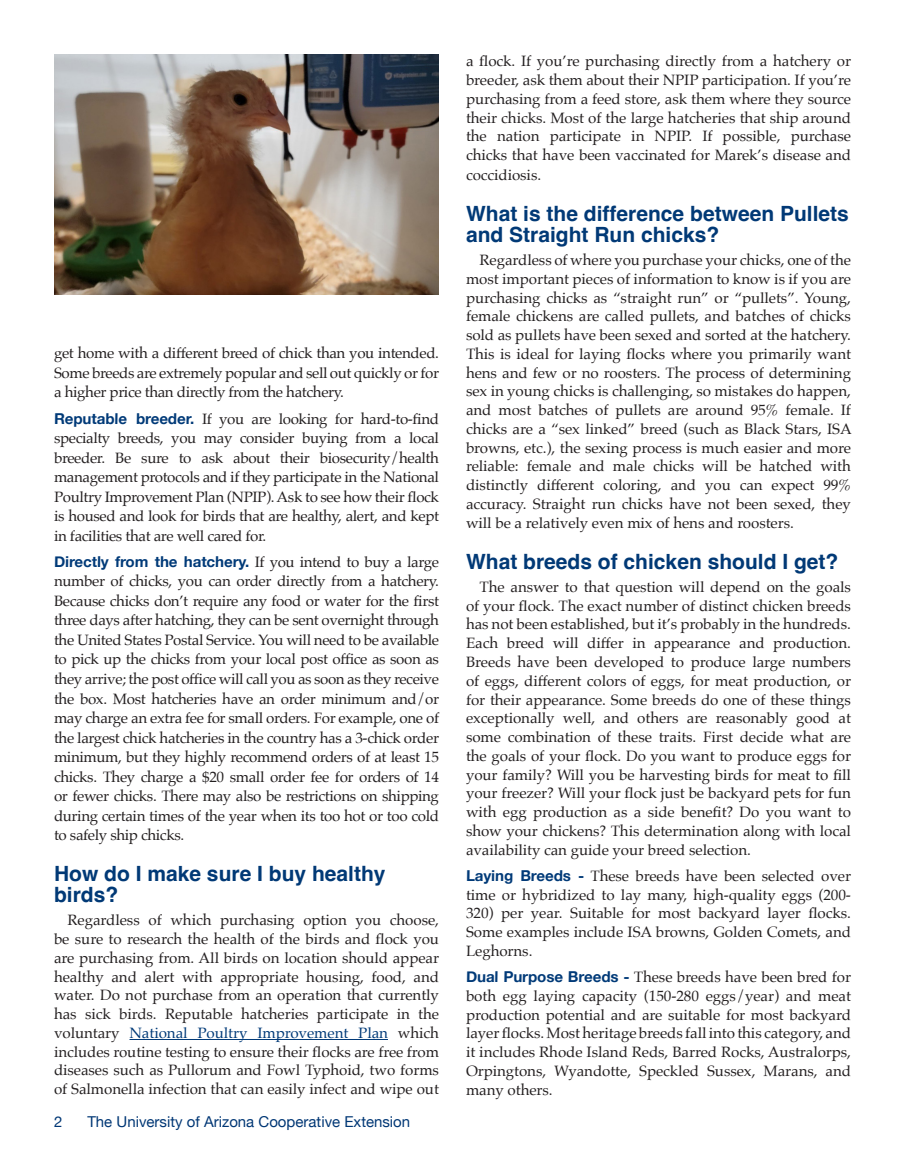
<style>
.page{position:relative;width:905px;height:1175px;background:#fff}
.page>*{position:absolute;margin:0;border:0;box-sizing:border-box;transform-origin:0 0}
.Body_text{font:700 21px/21px "Helvetica";color:#013976}
.Body_text-2{font:15px/18.8px "Palatino";color:#231f20;text-align:justify}
.t1{font:15px "Helvetica Neue";color:#013775}
.s1{font-family:"Helvetica Neue";font-weight:700;color:#013a78}
.s2{color:#013a78}
</style>
<div class="page">
<hr style="left:129px;top:1039px;width:259px;height:1px;background:#013a78">
<img style="left:54px;top:54px;width:385px;height:240px">
<p class="Body_text-2" style="left:54px;top:343px;width:387px;line-height:19.5px">get home with a different breed of chick than you intended.<br>Some breeds are extremely popular and sell out quickly or for a higher price than directly from the hatchery.</p>
<p class="Body_text-2" style="left:54px;top:409px;width:387px;line-height:19.5px"><span class="s1">Reputable breeder.</span> If you are looking for hard-to-find specialty breeds, you may consider buying from a local breeder. Be sure to ask about their biosecurity/health management protocols and if they participate in the National Poultry Improvement Plan (NPIP). Ask to see how their flock is housed and look for birds that are healthy, alert, and kept in facilities that are well cared for.</p>
<p class="Body_text-2" style="left:54px;top:552px;width:387px;line-height:19.5px"><span class="s1">Directly from the hatchery.</span> If you intend to buy a large number of chicks, you can order directly from a hatchery.<br>Because chicks don’t require any food or water for the first three days after hatching, they can be sent overnight through the United States Postal Service. You will need to be available to pick up the chicks from your local post office as soon as they arrive; the post office will call you as soon as they receive the box. Most hatcheries have an order minimum and/or may charge an extra fee for small orders. For example, one of the largest chick hatcheries in the country has a 3-chick order minimum, but they highly recommend orders of at least 15 chicks. They charge a $20 small order fee for orders of 14 or fewer chicks. There may also be restrictions on shipping during certain times of the year when its too hot or too cold to safely ship chicks.</p>
<p class="Body_text" style="left:54px;top:865px;width:333px">How do I make sure I buy healthy birds?</p>
<p class="Body_text-2" style="left:54px;top:910px;width:387px;text-indent:14px">Regardless of which purchasing option you choose, be sure to research the health of the birds and flock you are purchasing from. All birds on location should appear healthy and alert with appropriate housing, food, and water. Do not purchase from an operation that currently has sick birds. Reputable hatcheries participate in the voluntary <span class="s2">National Poultry Improvement Plan</span> which includes routine testing to ensure their flocks are free from diseases such as Pullorum and Fowl Typhoid, two forms of Salmonella infection that can easily infect and wipe out</p>
<p class="t1" style="left:54px;top:1110px;width:10px">2</p>
<p class="t1" style="left:87px;top:1111px;width:324px">The University of Arizona Cooperative Extension</p>
<p class="Body_text-2" style="left:466px;top:52px;width:387px">a flock. If you’re purchasing directly from a hatchery or breeder, ask them about their NPIP participation. If you’re purchasing from a feed store, ask them where they source their chicks. Most of the large hatcheries that ship around the nation participate in NPIP. If possible, purchase chicks that have been vaccinated for Marek’s disease and coccidiosis.</p>
<p class="Body_text" style="left:466px;top:205px;width:384px">What is the difference between Pullets and Straight Run chicks?</p>
<p class="Body_text-2" style="left:466px;top:250px;width:388px;text-indent:14px">Regardless of where you purchase your chicks, one of the most important pieces of information to know is if you are purchasing chicks as “straight run” or “pullets”. Young, female chickens are called pullets, and batches of chicks sold as pullets have been sexed and sorted at the hatchery.<br>This is ideal for laying flocks where you primarily want hens and few or no roosters. The process of determining sex in young chicks is challenging, so mistakes do happen, and most batches of pullets are around 95% female. If chicks are a “sex linked” breed (such as Black Stars, ISA browns, etc.), the sexing process is much easier and more reliable: female and male chicks will be hatched with distinctly different coloring, and you can expect 99% accuracy. Straight run chicks have not been sexed, they will be a relatively even mix of hens and roosters.</p>
<p class="Body_text" style="left:466px;top:553px;width:374px">What breeds of chicken should I get?</p>
<p class="Body_text-2" style="left:466px;top:577px;width:387px;text-indent:14px">The answer to that question will depend on the goals of your flock. The exact number of distinct chicken breeds has not been established, but it’s probably in the hundreds.<br>Each breed will differ in appearance and production.<br>Breeds have been developed to produce large numbers of eggs, different colors of eggs, for meat production, or for their appearance. Some breeds do one of these things exceptionally well, and others are reasonably good at some combination of these traits. First decide what are the goals of your flock. Do you want to produce eggs for your family? Will you be harvesting birds for meat to fill your freezer? Will your flock just be backyard pets for fun with egg production as a side benefit? Do you want to show your chickens? This determination along with local availability can guide your breed selection.</p>
<p class="Body_text-2" style="left:466px;top:866px;width:387px"><span class="s1">Laying Breeds -</span> These breeds have been selected over time or hybridized to lay many, high-quality eggs (200- 320) per year. Suitable for most backyard layer flocks.<br>Some examples include ISA browns, Golden Comets, and Leghorns.</p>
<p class="Body_text-2" style="left:466px;top:967px;width:387px"><span class="s1">Dual Purpose Breeds -</span> These breeds have been bred for both egg laying capacity (150-280 eggs/year) and meat production potential and are suitable for most backyard layer flocks. Most heritage breeds fall into this category, and it includes Rhode Island Reds, Barred Rocks, Australorps, Orpingtons, Wyandotte, Speckled Sussex, Marans, and many others.</p>
</div>
